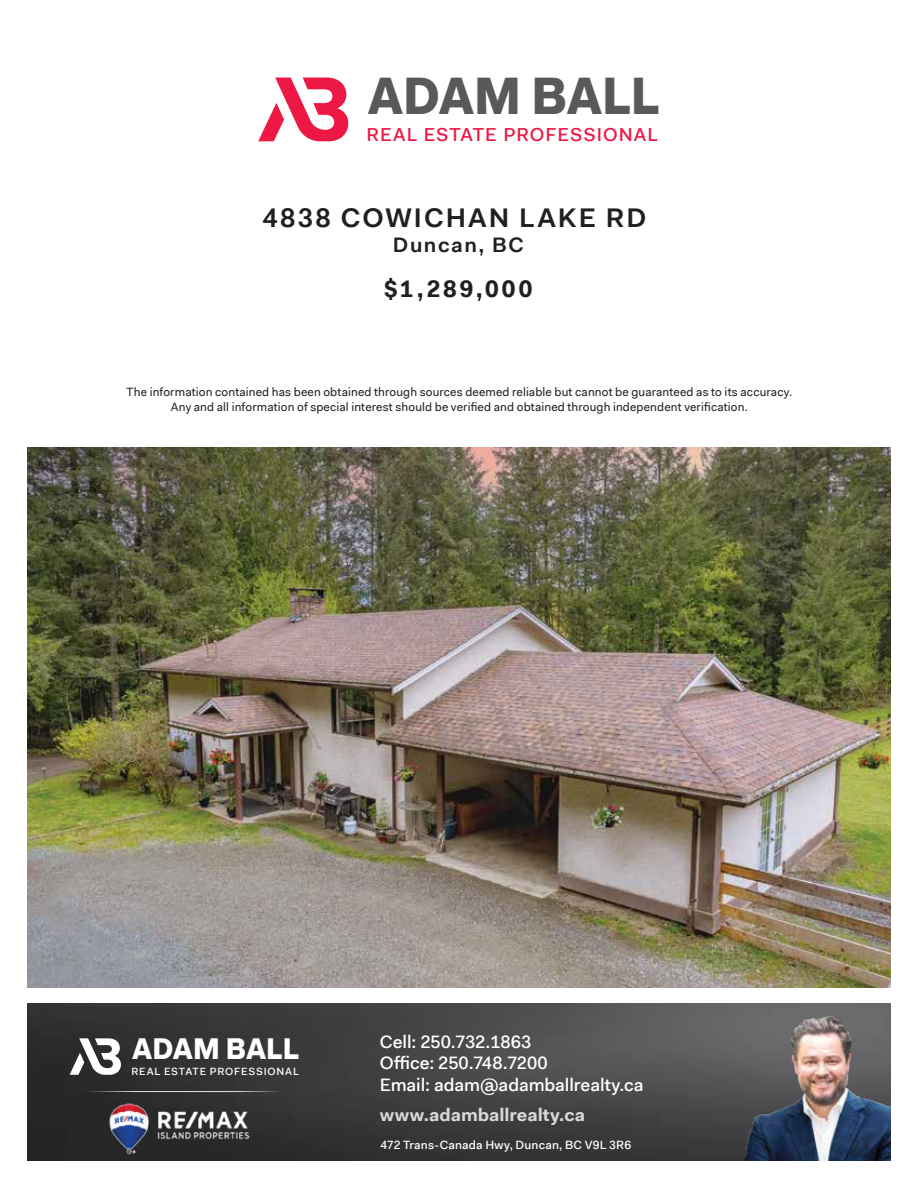
<style>
.page{position:relative;width:918px;height:1188px;background:#fff}
.page>*{position:absolute;margin:0;border:0;box-sizing:border-box;transform-origin:0 0}
.t1{font:900 52.8px "Fakt Pro";letter-spacing:-.005em;color:#58595b;scale:.91 1}
.t2{font:900 30.15px "Fakt Pro";color:#fff;scale:.91 1}
.t3{font:600 27px "Fakt Pro";letter-spacing:.075em;color:#231f20}
.t4{font:700 24px "Fakt Pro";letter-spacing:.125em;color:#231f20}
.t5{font:600 21px "Fakt Pro";letter-spacing:.075em;color:#231f20}
.t6{font:500 18.75px "Fakt Pro";letter-spacing:.055em;color:#ed1944}
.t7{font:500 18px/21.6px "Fakt Pro";letter-spacing:-.005em;color:#fff}
.t8{font:700 18px "Fakt Pro";color:#fff}
.t9{font:12px/14.4px "Fakt Pro";letter-spacing:.015em;color:#231f20;text-align:center}
.t10{font:500 12px "Fakt Pro";letter-spacing:.015em;color:#fff}
.t11{font:500 10.5px "Fakt Pro";letter-spacing:.075em;color:#fff}
</style>
<div class="page">
<img style="left:27px;top:448px;width:864px;height:540px">
<img style="left:27px;top:1004px;width:864px;height:157px">
<img style="left:727px;top:1014px;width:163px;height:147px">
<svg style="left:86px;top:1091px;width:197px;height:1px"></svg>
<svg style="left:70px;top:1038px;width:51px;height:37px"></svg>
<img style="left:108px;top:1100px;width:143px;height:56px">
<svg style="left:258px;top:78px;width:90px;height:63px"></svg>
<h1 class="t1" style="left:368px;top:61px;width:323px">ADAM BALL</h1>
<h3 class="t6" style="left:367px;top:122px;width:293px">REAL ESTATE PROFESSIONAL</h3>
<h3 class="t3" style="left:262px;top:200px;width:386px">4838 COWICHAN LAKE RD</h3>
<h3 class="t5" style="left:393px;top:231px;width:133px">Duncan, BC</h3>
<h3 class="t4" style="left:384px;top:273px;width:150px">$1,289,000</h3>
<p class="t9" style="left:127px;top:385px;width:667px">The information contained has been obtained through sources deemed reliable but cannot be guaranteed as to its accuracy.<br>Any and all information of special interest should be verified and obtained through independent verification.</p>
<h2 class="t2" style="left:132px;top:1029px;width:186px">ADAM BALL</h2>
<p class="t11" style="left:131px;top:1064px;width:169px">REAL ESTATE PROFESSIONAL</p>
<h3 class="t7" style="left:380px;top:1030px;width:265px">Cell: 250.732.1863<br>Office: 250.748.7200<br>Email: adam@adamballrealty.ca</h3>
<h3 class="t8" style="left:380px;top:1103px;width:207px">www.adamballrealty.ca</h3>
<p class="t10" style="left:380px;top:1137px;width:252px">472 Trans-Canada Hwy, Duncan, BC V9L 3R6</p>
</div>
